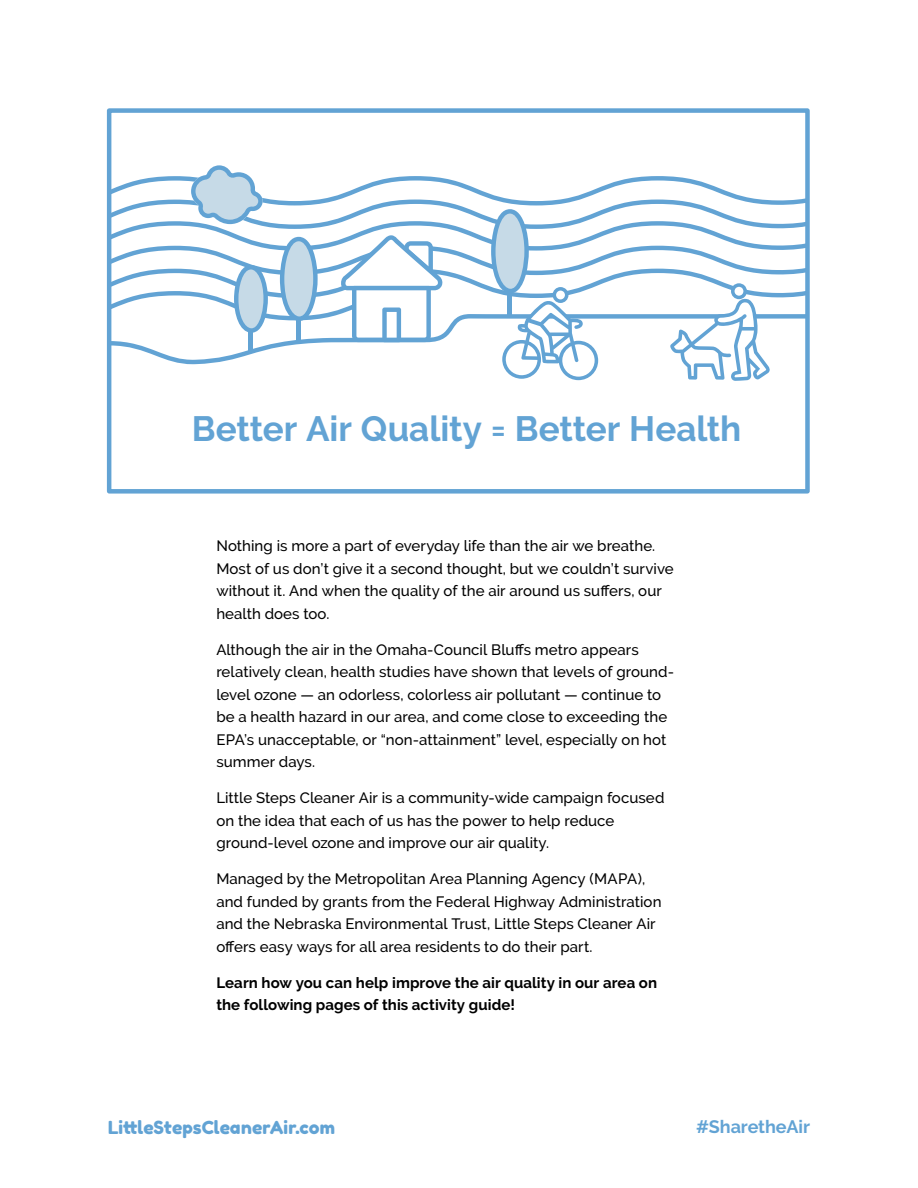
<style>
.page{position:relative;width:918px;height:1188px;background:#fff}
.page>*{position:absolute;margin:0;border:0;box-sizing:border-box;transform-origin:0 0}
.Body_Copy{font:700 35.1px "Raleway";color:#62a3d4}
.t1{font:18px "Fredoka One";color:#62a3d4}
.t2{font:700 18px "Raleway";letter-spacing:-.005em;color:#62a3d4}
.Body_Copy-2{font:500 15px/22.5px "Raleway";letter-spacing:.005em;color:#000}
.Body_Copy-3{font:700 15px/22.5px "Raleway";letter-spacing:.005em;color:#000}
</style>
<div class="page">
<svg style="left:112px;top:165px;width:693px;height:216px"></svg>
<div style="left:107px;top:108px;width:703px;height:386px;border:4px solid #62a3d4"></div>
<p class="Body_Copy" style="left:192px;top:408px;width:551px">Better Air Quality = Better Health</p>
<p class="Body_Copy-2" style="left:216px;top:535px;width:459px">Nothing is more a part of everyday life than the air we breathe.<br>Most of us don’t give it a second thought, but we couldn’t survive without it. And when the quality of the air around us suffers, our health does too.</p>
<p class="Body_Copy-2" style="left:216px;top:638px;width:459px">Although the air in the Omaha-Council Bluffs metro appears relatively clean, health studies have shown that levels of ground&shy;level ozone — an odorless, colorless air pollutant — continue to be a health hazard in our area, and come close to exceeding the EPA’s unacceptable, or “non-attainment” level, especially on hot summer days.</p>
<p class="Body_Copy-2" style="left:216px;top:787px;width:450px">Little Steps Cleaner Air is a community-wide campaign focused on the idea that each of us has the power to help reduce ground-level ozone and improve our air quality.</p>
<p class="Body_Copy-2" style="left:216px;top:868px;width:447px">Managed by the Metropolitan Area Planning Agency (MAPA), and funded by grants from the Federal Highway Administration and the Nebraska Environmental Trust, Little Steps Cleaner Air offers easy ways for all area residents to do their part.</p>
<p class="Body_Copy-3" style="left:216px;top:971px;width:442px">Learn how you can help improve the air quality in our area on the following pages of this activity guide!</p>
<p class="t1" style="left:108px;top:1116px;width:229px">LittleStepsCleanerAir.com</p>
<p class="t2" style="left:696px;top:1116px;width:115px">#SharetheAir</p>
</div>
